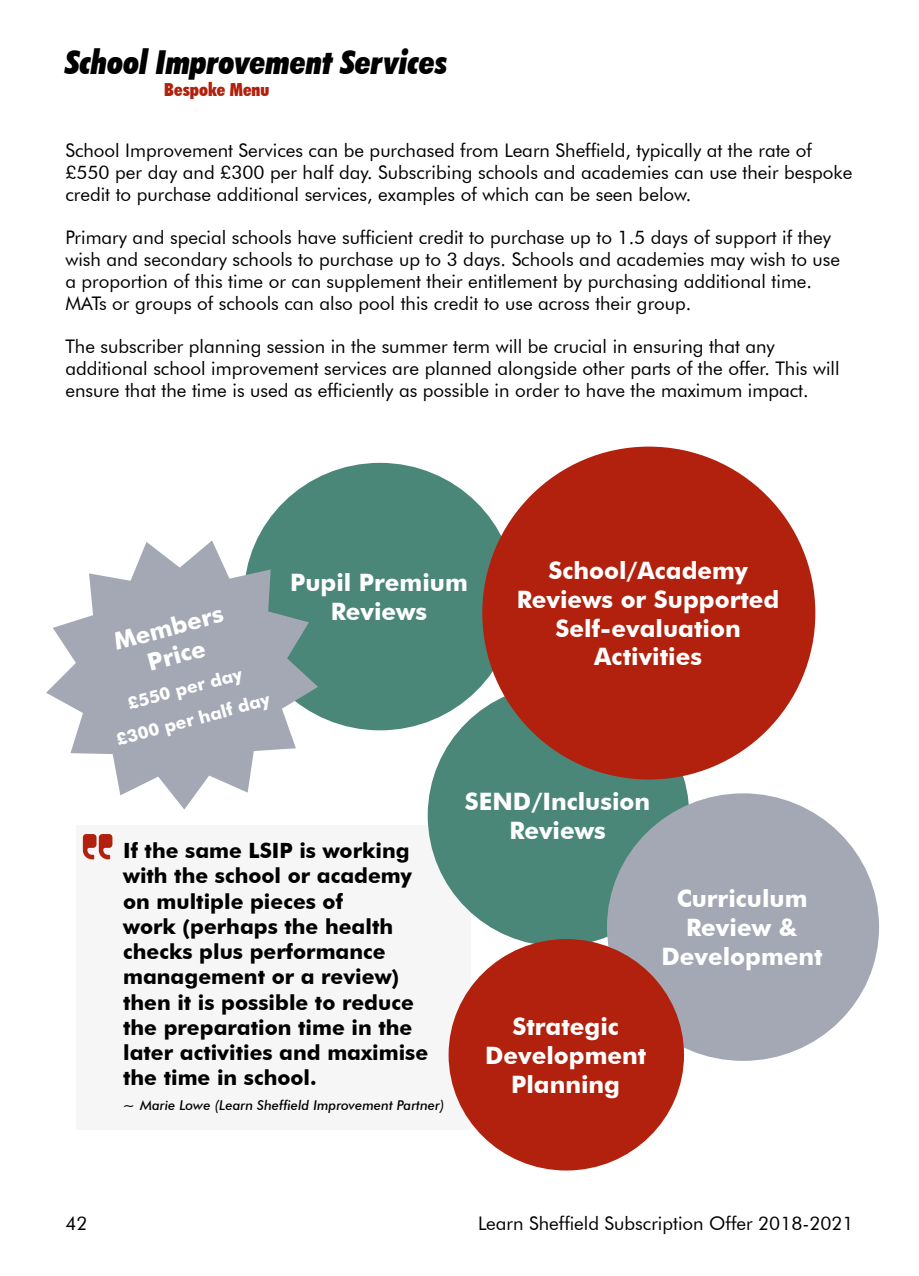
<style>
.page{position:relative;width:919px;height:1276px;background:#fff}
.page>*{position:absolute;margin:0;border:0;box-sizing:border-box;transform-origin:0 0}
.t1{font:italic 900 condensed 33px "Futura BT";color:#000}
.t2{font:700 24px/28.8px "Futura BT";color:#fff;text-align:center}
.t3{font:700 21px/25.2px "Futura BT";color:#000}
.t4{font:18.75px/21.8px "Futura BT";color:#000}
.t5{font:900 condensed 18px "Futura BT";color:#b1210d}
.t6{font:700 17.55px/31.8px "Futura BT";color:#fff;text-align:center}
.t7{font:italic 500 13.5px "Futura BT";color:#000}
</style>
<div class="page">
<div style="left:76px;top:825px;width:394px;height:282px;background:#f6f6f7"></div>
<div style="left:76px;top:1082px;width:394px;height:48px;background:#f6f6f7"></div>
<svg style="left:83px;top:834px;width:29px;height:25px"></svg>
<div style="left:427px;top:685px;width:262px;height:261px;background:#4a8779;border-radius:50%"></div>
<div style="left:244px;top:463px;width:272px;height:267px;background:#4a8779;border-radius:50%"></div>
<div style="left:482px;top:446px;width:333px;height:333px;background:#b1210d;border-radius:50%"></div>
<svg style="left:46px;top:540px;width:272px;height:269px;fill:#a3a8b4"></svg>
<div style="left:607px;top:793px;width:272px;height:268px;background:#a3a8b4;border-radius:50%"></div>
<div style="left:448px;top:939px;width:236px;height:231px;background:#b1210d;border-radius:50%"></div>
<h1 class="t1" style="left:65px;top:42px;width:384px">School Improvement Services</h1>
<p class="t5" style="left:164px;top:79px;width:106px">Bespoke Menu</p>
<p class="t4" style="left:65px;top:139px;width:788px">School Improvement Services can be purchased from Learn Sheffield, typically at the rate of £550 per day and £300 per half day. Subscribing schools and academies can use their bespoke credit to purchase additional services, examples of which can be seen below.</p>
<p class="t4" style="left:65px;top:226px;width:776px">Primary and special schools have sufficient credit to purchase up to 1.5 days of support if they wish and secondary schools to purchase up to 3 days. Schools and academies may wish to use a proportion of this time or can supplement their entitlement by purchasing additional time.<br>MATs or groups of schools can also pool this credit to use across their group.</p>
<p class="t4" style="left:65px;top:335px;width:775px">The subscriber planning session in the summer term will be crucial in ensuring that any additional school improvement services are planned alongside other parts of the offer. This will ensure that the time is used as efficiently as possible in order to have the maximum impact.</p>
<p class="t2" style="left:110px;top:628px;width:114px;rotate:-15deg">Members<br>Price</p>
<p class="t6" style="left:104px;top:693px;width:160px;rotate:-15deg">£550 per day £300 per half day</p>
<p class="t2" style="left:290px;top:568px;width:179px">Pupil Premium<br>Reviews</p>
<p class="t2" style="left:517px;top:556px;width:264px">School/Academy<br>Reviews or Supported<br>Self-evaluation<br>Activities</p>
<p class="t2" style="left:465px;top:787px;width:187px">SEND/Inclusion<br>Reviews</p>
<p class="t3" style="left:123px;top:838px;width:306px">If the same LSIP is working with the school or academy on multiple pieces of<br>work (perhaps the health checks plus performance management or a review) then it is possible to reduce the preparation time in the later activities and maximise the time in school.</p>
<p class="t7" style="left:123px;top:1096px;width:323px">~ Marie Lowe (Learn Sheffield Improvement Partner)</p>
<p class="t2" style="left:661px;top:884px;width:163px">Curriculum<br>Review &amp;<br>Development</p>
<p class="t2" style="left:485px;top:1012px;width:163px">Strategic<br>Development<br>Planning</p>
<p class="t4" style="left:65px;top:1212px;width:24px">42</p>
<p class="t4" style="left:478px;top:1212px;width:377px">Learn Sheffield Subscription Offer 2018-2021</p>
</div>
